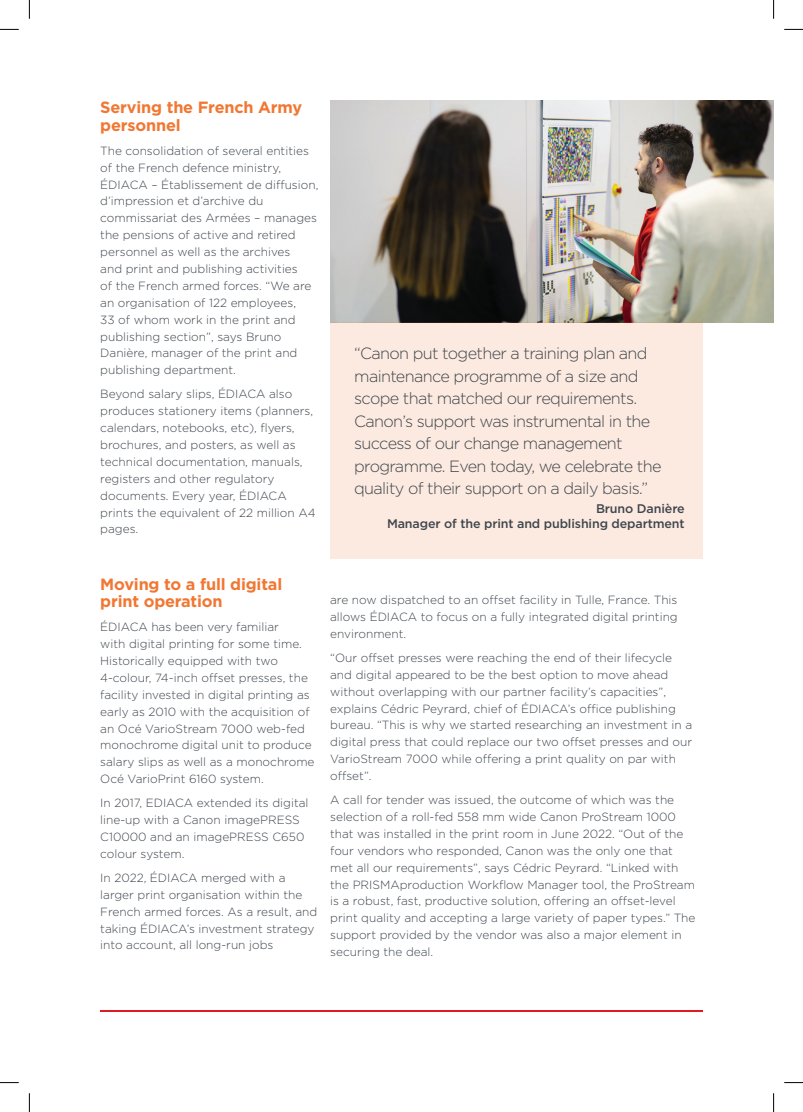
<style>
.page{position:relative;width:803px;height:1112px;background:#fff}
.page>*{position:absolute;margin:0;border:0;box-sizing:border-box;transform-origin:0 0}
.t1{font:300 16.25px/22.5px "Gotham";letter-spacing:-.04em;color:#3f464d}
.t2{font:700 16.25px/17.5px "Gotham";letter-spacing:-.01em;color:#f17732}
.t3{font:500 12.5px/15px "Gotham";letter-spacing:-.01em;color:#3f464d;text-align:right}
.t4{font:300 11.88px/16.9px "Gotham";color:#3f464d}
</style>
<div class="page">
<svg style="left:161px;top:1011px;width:21px;height:1px"></svg>
<hr style="left:100px;top:1009px;width:603px;height:2px;background:#e21a21">
<img style="left:330px;top:100px;width:443px;height:222px">
<div style="left:330px;top:322px;width:373px;height:237px;background:#fceae0"></div>
<svg style="left:0;top:29px;width:19px;height:1px"></svg>
<svg style="left:784px;top:29px;width:19px;height:1px"></svg>
<svg style="left:0;top:1082px;width:19px;height:1px"></svg>
<svg style="left:784px;top:1082px;width:19px;height:1px"></svg>
<svg style="left:29px;top:0;width:1px;height:19px"></svg>
<svg style="left:29px;top:1093px;width:1px;height:18px"></svg>
<svg style="left:773px;top:0;width:1px;height:19px"></svg>
<svg style="left:773px;top:1093px;width:1px;height:18px"></svg>
<h1 class="t2" style="left:100px;top:99px;width:204px">Serving the French Army personnel</h1>
<p class="t4" style="left:100px;top:142px;width:220px">The consolidation of several entities of the French defence ministry, ÉDIACA – Établissement de diffusion, d’impression et d’archive du commissariat des Armées – manages the pensions of active and retired personnel as well as the archives<br>and print and publishing activities<br>of the French armed forces. “We are an organisation of 122 employees,<br>33 of whom work in the print and publishing section”, says Bruno Danière, manager of the print and publishing department.</p>
<p class="t4" style="left:100px;top:385px;width:217px">Beyond salary slips, ÉDIACA also produces stationery items (planners, calendars, notebooks, etc), flyers, brochures, and posters, as well as technical documentation, manuals, registers and other regulatory documents. Every year, ÉDIACA prints the equivalent of 22 million A4 pages.</p>
<p class="t1" style="left:354px;top:342px;width:309px">“Canon put together a training plan and maintenance programme of a size and scope that matched our requirements.<br>Canon’s support was instrumental in the success of our change management programme. Even today, we celebrate the quality of their support on a daily basis.”</p>
<p class="t3" style="left:387px;top:500px;width:299px">Bruno Danière<br>Manager of the print and publishing department</p>
<h1 class="t2" style="left:100px;top:575px;width:183px">Moving to a full digital print operation</h1>
<p class="t4" style="left:100px;top:618px;width:216px">ÉDIACA has been very familiar<br>with digital printing for some time.<br>Historically equipped with two 4-colour, 74-inch offset presses, the facility invested in digital printing as early as 2010 with the acquisition of an Océ VarioStream 7000 web-fed monochrome digital unit to produce salary slips as well as a monochrome Océ VarioPrint 6160 system.</p>
<p class="t4" style="left:100px;top:794px;width:210px">In 2017, EDIACA extended its digital line-up with a Canon imagePRESS<br>C10000 and an imagePRESS C650 colour system.</p>
<p class="t4" style="left:100px;top:868px;width:218px">In 2022, ÉDIACA merged with a larger print organisation within the French armed forces. As a result, and taking ÉDIACA’s investment strategy into account, all long-run jobs</p>
<p class="t4" style="left:330px;top:591px;width:349px;text-align:justify">are now dispatched to an offset facility in Tulle, France. This allows ÉDIACA to focus on a fully integrated digital printing environment.</p>
<p class="t4" style="left:330px;top:649px;width:363px">“Our offset presses were reaching the end of their lifecycle and digital appeared to be the best option to move ahead without overlapping with our partner facility’s capacities”, explains Cédric Peyrard, chief of ÉDIACA’s office publishing bureau. “This is why we started researching an investment in a digital press that could replace our two offset presses and our VarioStream 7000 while offering a print quality on par with offset”.</p>
<p class="t4" style="left:330px;top:791px;width:367px">A call for tender was issued, the outcome of which was the selection of a roll-fed 558 mm wide Canon ProStream 1000 that was installed in the print room in June 2022. “Out of the four vendors who responded, Canon was the only one that met all our requirements”, says Cédric Peyrard. “Linked with the PRISMAproduction Workflow Manager tool, the ProStream is a robust, fast, productive solution, offering an offset-level print quality and accepting a large variety of paper types.” The support provided by the vendor was also a major element in securing the deal.</p>
</div>
